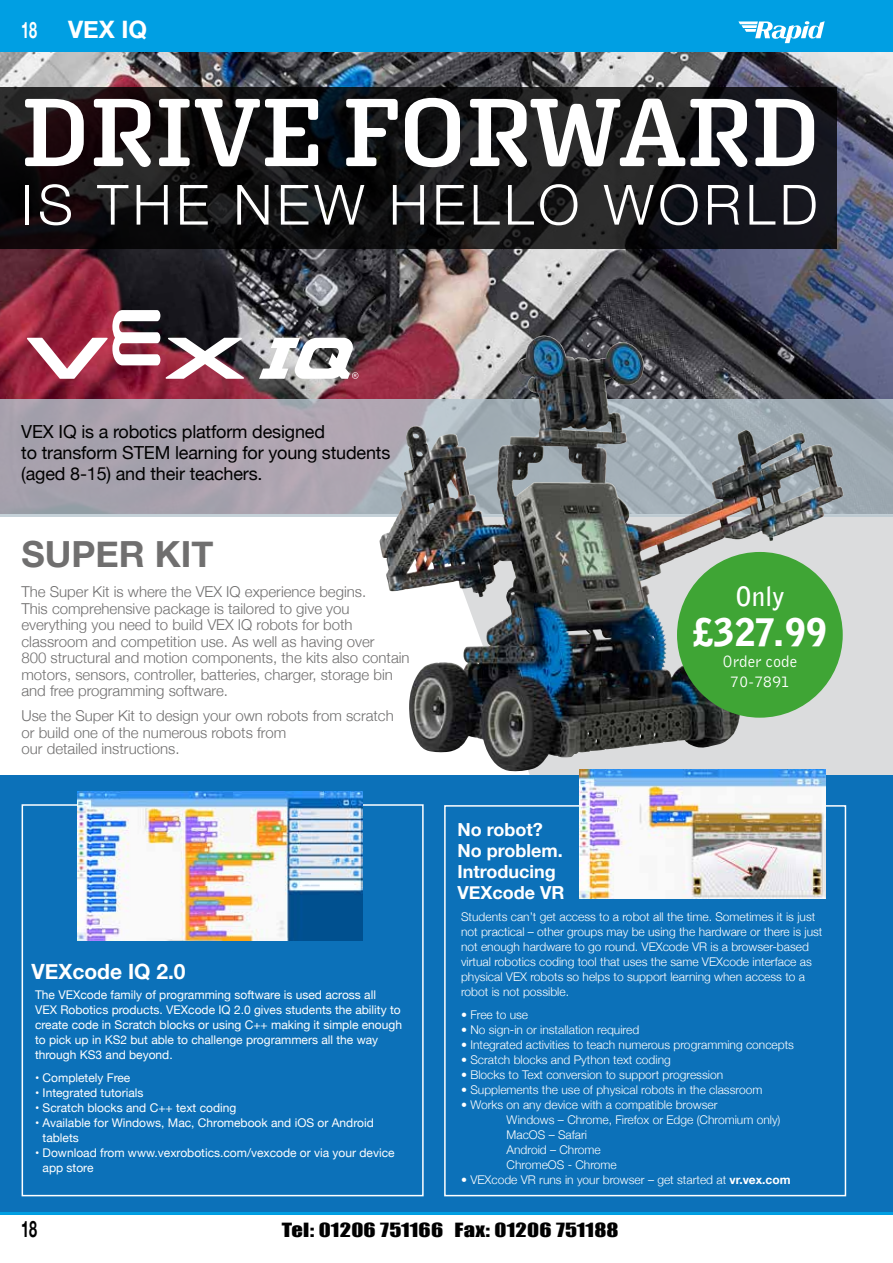
<style>
.page{position:relative;width:893px;height:1263px;background:#fff}
.page>*{position:absolute;margin:0;border:0;box-sizing:border-box;transform-origin:0 0}
.t1{font:600 96px "Aglet Slab";color:#fff;scale:1.04 1}
.t2{font:300 55.5px "Helvetica Neue";letter-spacing:.08em;color:#fff}
.t3{font:900 37.95px "Bell Gothic";color:#fff}
.t4{font:700 36px "Helvetica Neue";color:#706f6f}
.t5{font:700 26.7px "Bell Gothic";color:#fff}
.t6{font:700 24px "Helvetica Neue";color:#fff}
.t7{font:700 22.5px "Helvetica Neue";color:#fff;scale:.64 1}
.t8{font:700 22.5px "Helvetica Neue";color:#000;scale:.64 1}
.t9{font:700 21px "Helvetica Neue";color:#fff}
.t10{font:18px/21.3px "Helvetica Neue";letter-spacing:-.01em;color:#000}
.t11{font:700 18px/21px "Helvetica Neue";color:#fff}
.t12{font:18px "Impact";letter-spacing:.01em;color:#000;scale:1.25 1}
.t13{font:16.8px/20.2px "Bell Gothic";color:#fff;text-align:center}
.t14{font:300 15px/16.5px "Helvetica Neue";color:#706f6f}
.t15{font:300 12px/15px "Helvetica Neue";color:#fff}
.t16{font:12px/15px "Helvetica Neue";color:#fff}
.s1{font-weight:700}
</style>
<div class="page">
<svg style="left:435px;top:517px;width:458px;height:258px;background:#7f8487"></svg>
<div style="left:0;top:775px;width:893px;height:440px;background:#0c71b9"></div>
<img style="left:0;top:51px;width:893px;height:348px">
<svg style="left:0;top:399px;width:893px;height:118px;background:#9999a1"></svg>
<svg style="left:0;top:87px;width:836px;height:162px;background:#151416"></svg>
<div style="left:22px;top:804px;width:402px;height:392px;border:2px solid #fff"></div>
<div style="left:444px;top:805px;width:402px;height:391px;border:2px solid #fff"></div>
<img style="left:78px;top:791px;width:285px;height:150px">
<img style="left:580px;top:769px;width:245px;height:129px">
<svg style="left:166px;top:338px;width:78px;height:41px"></svg>
<svg style="left:27px;top:310px;width:133px;height:69px"></svg>
<svg style="left:259px;top:338px;width:99px;height:41px"></svg>
<img style="left:395px;top:336px;width:147px;height:189px">
<div style="left:677px;top:552px;width:166px;height:166px;background:#3fa535;border-radius:50%"></div>
<div style="left:0;top:0;width:893px;height:51px;background:#009fe3"></div>
<svg style="left:738px;top:21px;width:87px;height:22px"></svg>
<hr style="left:0;top:1212px;width:893px;height:3px;background:#009fe3">
<h3 class="t7" style="left:21px;top:13px;width:27px">18</h3>
<h3 class="t6" style="left:68px;top:11px;width:81px">VEX IQ</h3>
<h1 class="t1" style="left:21px;top:74px;width:770px">DRIVE FORWARD</h1>
<h2 class="t2" style="left:21px;top:160px;width:798px">IS THE NEW HELLO WORLD</h2>
<h3 class="t10" style="left:21px;top:422px;width:371px">VEX IQ is a robotics platform designed<br>to transform STEM learning for young students (aged 8-15) and their teachers.</h3>
<h3 class="t4" style="left:21px;top:526px;width:193px">SUPER KIT</h3>
<p class="t14" style="left:21px;top:583px;width:390px">The Super Kit is where the VEX IQ experience begins.<br>This comprehensive package is tailored to give you everything you need to build VEX IQ robots for both classroom and competition use. As well as having over<br>800 structural and motion components, the kits also contain motors, sensors, controller, batteries, charger, storage bin and free programming software.</p>
<p class="t14" style="left:21px;top:707px;width:374px">Use the Super Kit to design your own robots from scratch or build one of the numerous robots from<br>our detailed instructions.</p>
<h3 class="t9" style="left:32px;top:954px;width:156px">VEXcode IQ 2.0</h3>
<p class="t16" style="left:35px;top:988px;width:368px">The VEXcode family of programming software is used across all<br>VEX Robotics products. VEXcode IQ 2.0 gives students the ability to create code in Scratch blocks or using C++ making it simple enough to pick up in KS2 but able to challenge programmers all the way through KS3 and beyond.</p>
<p class="t16" style="left:35px;top:1071px;width:97px">• Completely Free</p>
<p class="t16" style="left:35px;top:1086px;width:110px">• Integrated tutorials</p>
<p class="t16" style="left:35px;top:1101px;width:203px">• Scratch blocks and C++ text coding</p>
<p class="t16" style="left:43px;top:1116px;width:333px;text-indent:-8px">• Available for Windows, Mac, Chromebook and iOS or Android tablets</p>
<p class="t16" style="left:43px;top:1146px;width:353px;text-indent:-8px">• Download from www.vexrobotics.com/vexcode or via your device app store</p>
<h3 class="t11" style="left:457px;top:819px;width:109px">No robot?<br>No problem.<br>Introducing<br>VEXcode VR</h3>
<h3 class="t5" style="left:735px;top:578px;width:50px">Only</h3>
<h3 class="t3" style="left:692px;top:608px;width:136px">£327.99</h3>
<h3 class="t13" style="left:723px;top:650px;width:76px">Order code<br>70-7891</h3>
<p class="t15" style="left:461px;top:908px;width:363px">Students can’t get access to a robot all the time. Sometimes it is just not practical – other groups may be using the hardware or there is just not enough hardware to go round. VEXcode VR is a browser-based virtual robotics coding tool that uses the same VEXcode interface as physical VEX robots so helps to support learning when access to a robot is not possible.</p>
<p class="t15" style="left:461px;top:1006px;width:69px">• Free to use</p>
<p class="t15" style="left:461px;top:1021px;width:180px">• No sign-in or installation required</p>
<p class="t15" style="left:461px;top:1036px;width:334px">• Integrated activities to teach numerous programming concepts</p>
<p class="t15" style="left:461px;top:1051px;width:211px">• Scratch blocks and Python text coding</p>
<p class="t15" style="left:461px;top:1066px;width:264px">• Blocks to Text conversion to support progression</p>
<p class="t15" style="left:461px;top:1081px;width:303px">• Supplements the use of physical robots in the classroom</p>
<p class="t15" style="left:507px;top:1096px;width:275px;text-indent:-46px">• Works on any device with a compatible browser<br>Windows – Chrome, Firefox or Edge (Chromium only)<br>MacOS – Safari<br>Android – Chrome<br>ChromeOS - Chrome</p>
<p class="t15" style="left:461px;top:1171px;width:331px">• VEXcode VR runs in your browser – get started at <span class="s1">vr.vex.com</span></p>
<h3 class="t8" style="left:21px;top:1212px;width:27px">18</h3>
<h3 class="t12" style="left:282px;top:1216px;width:271px">Tel: 01206 751166 Fax: 01206 751188</h3>
</div>
